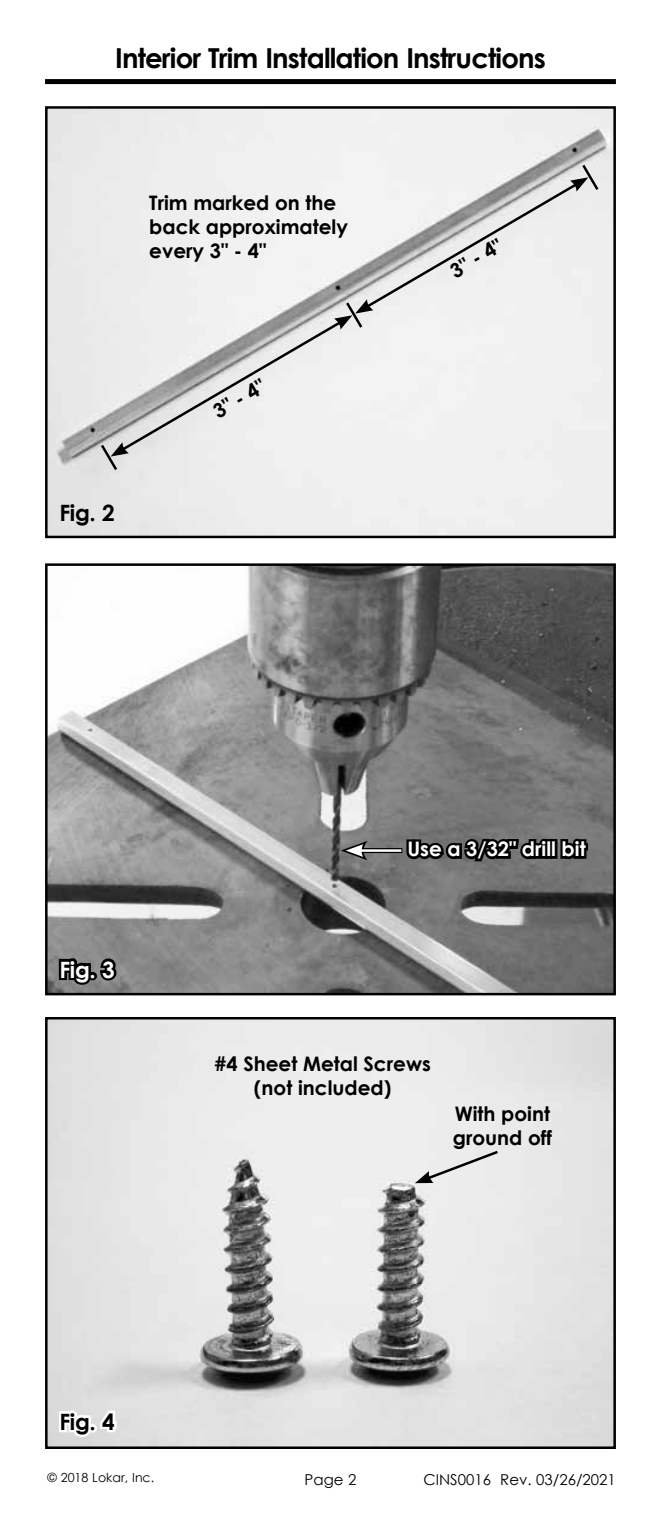
<style>
.page{position:relative;width:661px;height:1530px;background:#fff}
.page>*{position:absolute;margin:0;border:0;box-sizing:border-box;transform-origin:0 0}
.t1{font:700 27.5px "Century Gothic";letter-spacing:-.03em;color:#000}
.t2{font:700 22.5px "Century Gothic";letter-spacing:-.015em;color:#000}
.t3{font:700 22.5px "Century Gothic";color:#fff}
.t4{font:700 20px/24px "Century Gothic";color:#000}
.t5{font:700 20px "Century Gothic";color:#fff}
.t6{font:15px "Century Gothic";color:#000}
.t7{font:12.5px "Century Gothic";color:#000}
</style>
<div class="page">
<div style="left:45px;top:79px;width:570px;height:5px;background:#000"></div>
<img style="left:48px;top:109px;width:564px;height:426px">
<div style="left:45px;top:106px;width:570px;height:432px;border:2px solid #000"></div>
<img style="left:48px;top:566px;width:564px;height:426px">
<div style="left:45px;top:563px;width:570px;height:432px;border:2px solid #000"></div>
<img style="left:48px;top:1020px;width:564px;height:426px">
<div style="left:45px;top:1017px;width:570px;height:432px;border:2px solid #000"></div>
<svg style="left:403px;top:834px;width:187px;height:35px"></svg>
<svg style="left:414px;top:1149px;width:86px;height:34px"></svg>
<svg style="left:98px;top:162px;width:502px;height:311px"></svg>
<div style="left:358px;top:848px;width:44px;height:5px;background:#080808"></div>
<hr style="left:359px;top:849px;width:42px;height:3px;background:#fff">
<svg style="left:340px;top:841px;width:27px;height:19px"></svg>
<svg style="left:56px;top:954px;width:64px;height:35px"></svg>
<svg style="left:56px;top:1402px;width:63px;height:39px"></svg>
<h1 class="t1" style="left:115px;top:37px;width:432px">Interior Trim Installation Instructions</h1>
<p class="t4" style="left:149px;top:190px;width:200px">Trim marked on the back approximately every 3" - 4"</p>
<p class="t2" style="left:59px;top:496px;width:57px">Fig. 2</p>
<p class="t4" style="left:208px;top:402px;width:58px;rotate:-31deg">3" - 4"</p>
<p class="t4" style="left:445px;top:261px;width:58px;rotate:-31deg">3" - 4"</p>
<p class="t3" style="left:59px;top:952px;width:57px">Fig. 3</p>
<p class="t5" style="left:407px;top:834px;width:179px">Use a 3/32" drill bit</p>
<p class="t4" style="left:214px;top:1051px;width:217px;text-align:center">#4 Sheet Metal Screws (not included)</p>
<p class="t4" style="left:452px;top:1101px;width:101px">With point ground off</p>
<p class="t2" style="left:59px;top:1405px;width:57px">Fig. 4</p>
<p class="t7" style="left:48px;top:1469px;width:108px">© 2018 Lokar, Inc.</p>
<p class="t6" style="left:304px;top:1469px;width:53px">Page 2</p>
<p class="t6" style="left:423px;top:1469px;width:194px">CINS0016 Rev. 03/26/2021</p>
</div>
